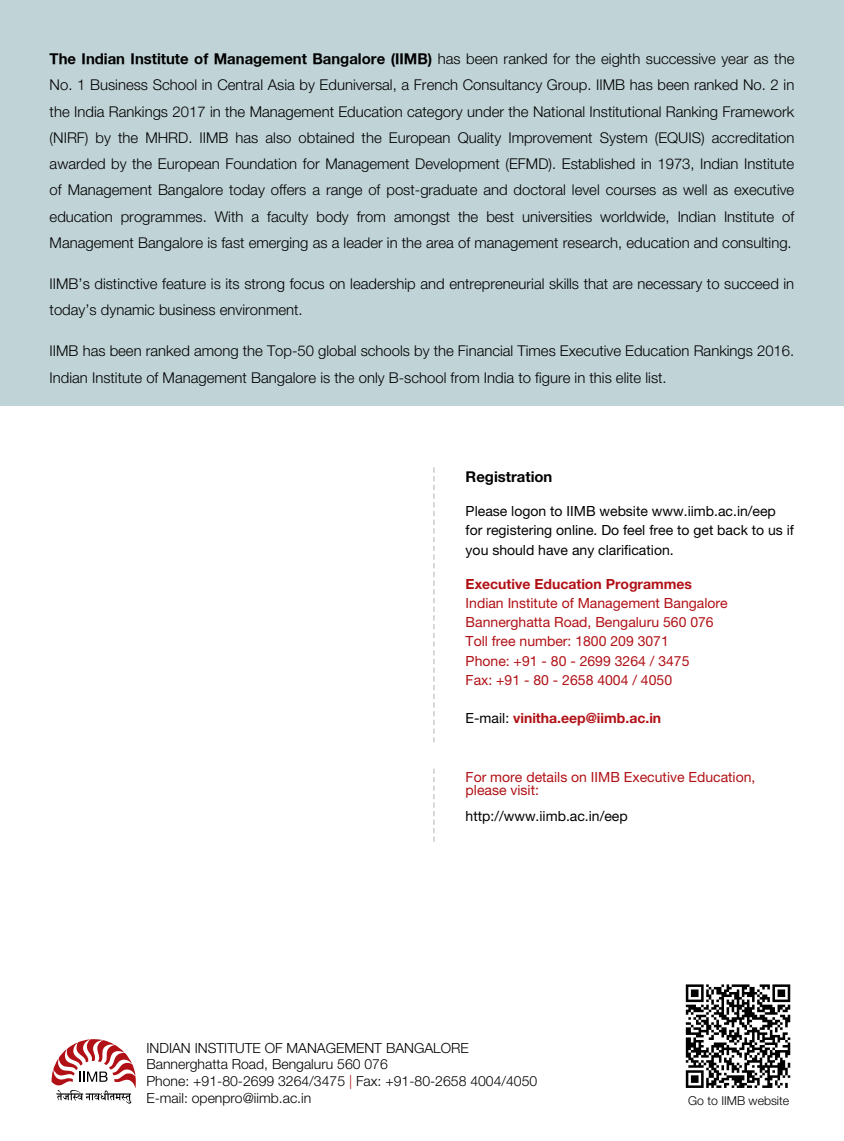
<style>
.page{position:relative;width:844px;height:1141px;background:#fff}
.page>*{position:absolute;margin:0;border:0;box-sizing:border-box;transform-origin:0 0}
.t1{font:300 14.88px/26.2px "Helvetica Neue";color:#000}
.t2{font:700 14.88px "Helvetica Neue";color:#000}
.t3{font:14px/19.2px "Helvetica Neue";color:#b11116}
.t4{font:300 14px/16.8px "Helvetica Neue";color:#000}
.t5{font:14px/19.2px "Helvetica Neue";color:#000}
.t6{font:700 14px "Helvetica Neue";color:#b11116}
.t7{font:300 12.25px "Helvetica Neue";color:#000}
.s1{font-weight:700}
.s2{font-weight:400;color:#000}
.s3{color:#b11116}
</style>
<div class="page">
<svg style="left:433px;top:769px;width:1px;height:73px"></svg>
<svg style="left:433px;top:467px;width:1px;height:275px"></svg>
<div style="left:0;top:0;width:843px;height:406px;background:#c0d3d7"></div>
<svg style="left:51px;top:1039px;width:85px;height:65px"></svg>
<img style="left:685px;top:984px;width:106px;height:104px">
<p class="t1" style="left:50px;top:45px;width:746px;text-align:justify"><span class="s1">The Indian Institute of Management Bangalore (IIM B)</span> has been ranked for the eighth successive year as the No. 1 Business School in Central Asia by Eduniversal, a French Consultancy Group. IIMB has been ranked No. 2 in the India Rankings 2017 in the Management Education category under the National Institutional Ranking Framework (NIRF) by the MHRD . IIMB has also obtained the European Quality Improvement System (EQUIS) accreditation awarded by the European Foundation for Management Development (EFMD). Established in 1973, Indian Institute of Management Bangalore today offers a range of post-graduate and doctoral level courses as well as executive education programmes. With a faculty body from amongst the best universities worldwide, Indian Institute of Management Bangalore is fast emerging as a leader in the area of management research, education and consulting.</p>
<p class="t1" style="left:50px;top:270px;width:745px">IIMB’s distinctive feature is its strong focus on leadership and entrepreneurial skills that are necessary to succeed in today’s dynamic business environment.</p>
<p class="t1" style="left:50px;top:338px;width:746px">IIMB has been ranked among the Top-50 global schools by the Financial Times Executive Education Rankings 2016.<br>Indian Institute of Management Bangalore is the only B-school from India to figure in this elite list.</p>
<p class="t2" style="left:465px;top:467px;width:88px">Registration</p>
<p class="t5" style="left:465px;top:501px;width:330px">Please logon to IIMB website www.iimb.ac.in/eep for registering online. Do feel free to get back to us if you should have any clarification.</p>
<p class="t6" style="left:465px;top:575px;width:228px">Executive Education Programmes</p>
<p class="t3" style="left:465px;top:593px;width:263px">Indian Institute of Management Bangalore Bannerghatta Road, Bengaluru 560 076<br>Toll free number: 1800 209 3071<br>Phone: +91 - 80 - 2699 3264 / 3475<br>Fax: +91 - 80 - 2658 4004 / 4050</p>
<p class="t6" style="left:465px;top:710px;width:197px"><span class="s2">E-mail:</span> vinitha.eep@iimb.ac.in</p>
<p class="t3" style="left:465px;top:770px;width:291px;line-height:12.6px">For more details on IIMB Executive Education, please visit:</p>
<p class="t5" style="left:465px;top:806px;width:164px">http://www.iimb.ac.in/eep</p>
<p class="t4" style="left:146px;top:1039px;width:392px">INDIAN INSTITUTE OF MANAGEMENT BANGALORE Bannerghatta Road, Bengaluru 560 076<br>Phone: +91-80-2699 3264/3475 <span class="s3">|</span> Fax: +91-80-2658 4004/4050<br>E-mail: openpro@iimb.ac.in</p>
<p class="t7" style="left:688px;top:1093px;width:102px">Go to IIMB website</p>
</div>
